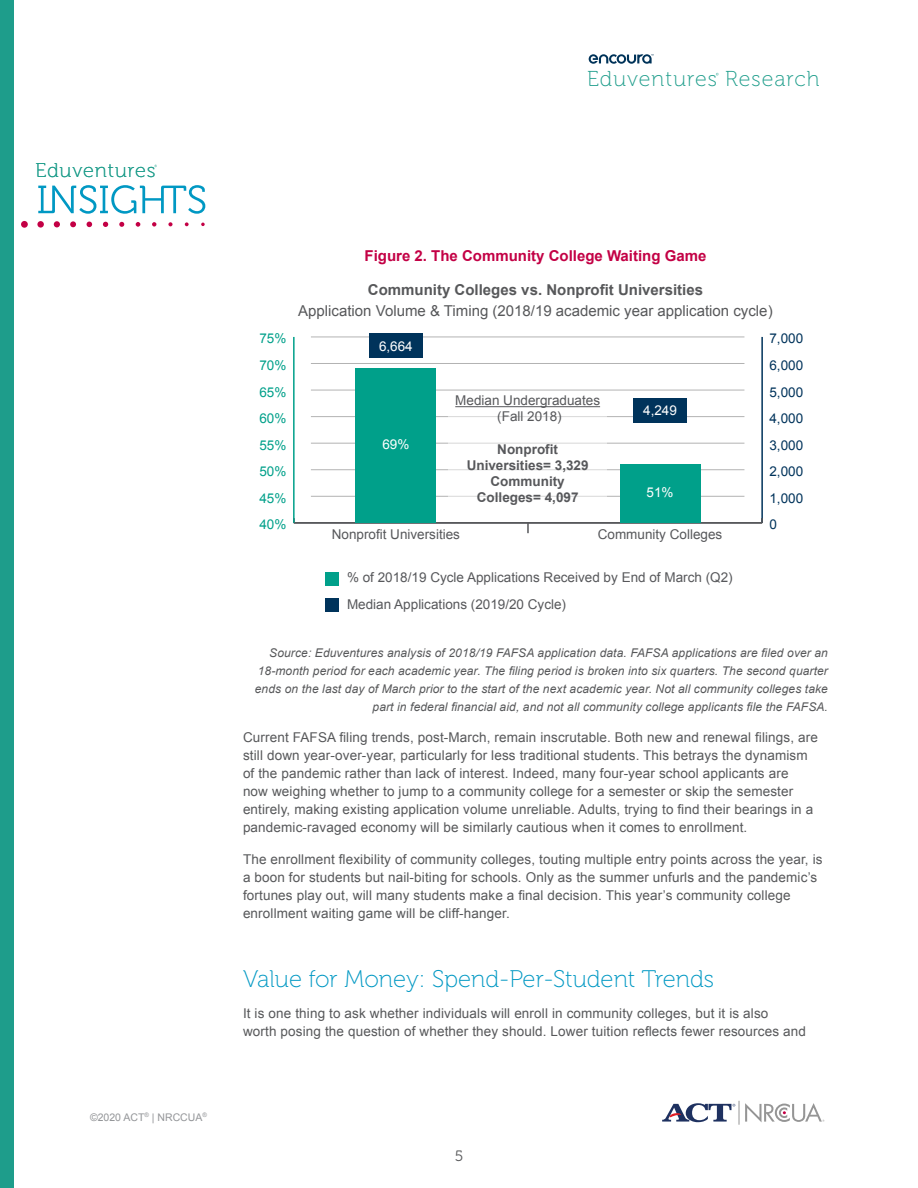
<style>
.page{position:relative;width:918px;height:1188px;background:#fff}
.page>*{position:absolute;margin:0;border:0;box-sizing:border-box;transform-origin:0 0}
.Heading{font:24px "Museo 100";color:#0098c3}
.t1{font:21.6px "Museo 100";letter-spacing:.05em;color:#1e9d8b}
.t2{font:19.95px "Museo 100";letter-spacing:.05em;color:#1e9d8b}
.Table_title{font:15px/21px "Arial";color:#57585a;text-align:center}
.Table_title-2{font:700 15px "Arial";color:#c30045}
.t3{font:15px "Museo 300";color:#57585a}
.Body{font:13.5px/18px "Arial";letter-spacing:.01em;color:#57585a}
.t4{font:13.5px/16.2px "Arial";color:#57585b;text-align:center}
.t5{font:700 13.5px/16.2px "Arial";color:#57585b;text-align:center}
.t6{font:13.5px "Arial";color:#00335b}
.t7{font:13.5px "Arial";color:#00a08a}
.t8{font:13.5px "Arial";color:#fff}
.Source{font:italic 12px/18px "Arial";letter-spacing:.01em;color:#57585a;text-align:right}
.t9{font:10.5px "Arial";color:#939598}
.s1{font-weight:700}
</style>
<div class="page">
<svg style="left:589px;top:54px;width:65px;height:10px"></svg>
<div style="left:0;top:0;width:14px;height:1188px;background:#1e9d8b"></div>
<svg style="left:38px;top:185px;width:167px;height:29px"></svg>
<svg style="left:201px;top:223px;width:4px;height:3px"></svg>
<svg style="left:185px;top:222px;width:4px;height:4px"></svg>
<svg style="left:168px;top:222px;width:5px;height:4px"></svg>
<svg style="left:152px;top:222px;width:4px;height:5px"></svg>
<svg style="left:136px;top:222px;width:4px;height:5px"></svg>
<svg style="left:119px;top:222px;width:5px;height:5px"></svg>
<svg style="left:103px;top:222px;width:5px;height:5px"></svg>
<svg style="left:87px;top:222px;width:5px;height:5px"></svg>
<svg style="left:70px;top:221px;width:6px;height:6px"></svg>
<svg style="left:54px;top:221px;width:6px;height:6px"></svg>
<div style="left:37px;top:221px;width:7px;height:7px;background:#c30045;border-radius:50%"></div>
<div style="left:21px;top:221px;width:7px;height:7px;background:#c30045;border-radius:50%"></div>
<svg style="left:662px;top:1101px;width:162px;height:24px"></svg>
<hr style="left:761px;top:337px;width:2px;height:186px;background:#00335b">
<hr style="left:294px;top:522px;width:468px;height:2px;background:#57585b">
<svg style="left:527px;top:524px;width:2px;height:9px"></svg>
<hr style="left:293px;top:337px;width:2px;height:186px;background:#00a08a">
<hr style="left:311px;top:496px;width:433px;height:1px;background:#b3b3b3">
<hr style="left:311px;top:469px;width:433px;height:1px;background:#b3b3b3">
<hr style="left:311px;top:443px;width:433px;height:1px;background:#b3b3b3">
<hr style="left:311px;top:416px;width:433px;height:1px;background:#b3b3b3">
<hr style="left:311px;top:390px;width:433px;height:1px;background:#b3b3b3">
<hr style="left:311px;top:363px;width:433px;height:1px;background:#b3b3b3">
<hr style="left:311px;top:337px;width:433px;height:1px;background:#b3b3b3">
<div style="left:355px;top:369px;width:81px;height:154px;background:#00a08a"></div>
<div style="left:620px;top:464px;width:81px;height:59px;background:#00a08a"></div>
<div style="left:369px;top:333px;width:54px;height:25px;background:#00335b"></div>
<div style="left:633px;top:398px;width:54px;height:24px;background:#00335b"></div>
<div style="left:326px;top:572px;width:13px;height:14px;background:#00a08a"></div>
<div style="left:326px;top:598px;width:13px;height:14px;background:#00335b"></div>
<div style="left:448px;top:392px;width:159px;height:115px;background:#fff"></div>
<hr style="left:455px;top:406px;width:145px;height:1px;background:#57585b">
<h3 class="t2" style="left:35px;top:160px;width:122px">Eduventures</h3>
<p class="t9" style="left:90px;top:1110px;width:118px">©2020 ACT<sup>®</sup> | NRCCUA<sup>®</sup></p>
<h2 class="t1" style="left:587px;top:67px;width:234px">Eduventures Research</h2>
<p class="Table_title-2" style="left:365px;top:245px;width:343px">Figure 2. The Community College Waiting Game</p>
<p class="Table_title" style="left:298px;top:280px;width:476px"><span class="s1">Community Colleges vs. Nonprofit Universities<br></span>Application Volume &amp; Timing (2018/19 academic year application cycle)</p>
<p class="t7" style="left:259px;top:330px;width:29px">75%</p>
<p class="t8" style="left:379px;top:338px;width:35px">6,664</p>
<p class="t6" style="left:769px;top:330px;width:35px">7,000</p>
<p class="t7" style="left:259px;top:356px;width:29px">70%</p>
<p class="t6" style="left:769px;top:356px;width:35px">6,000</p>
<p class="t7" style="left:259px;top:383px;width:29px">65%</p>
<p class="t7" style="left:259px;top:410px;width:29px">60%</p>
<p class="t7" style="left:259px;top:436px;width:29px">55%</p>
<p class="t7" style="left:259px;top:463px;width:29px">50%</p>
<p class="t7" style="left:259px;top:489px;width:29px">45%</p>
<p class="t8" style="left:382px;top:436px;width:29px">69%</p>
<p class="t4" style="left:455px;top:393px;width:146px">Median Undergraduates (Fall 2018)</p>
<p class="t5" style="left:467px;top:441px;width:123px">Nonprofit<br>Universities= 3,329<br>Community<br>Colleges= 4,097</p>
<p class="t8" style="left:643px;top:402px;width:35px">4,249</p>
<p class="t8" style="left:647px;top:484px;width:29px">51%</p>
<p class="t6" style="left:769px;top:383px;width:35px">5,000</p>
<p class="t6" style="left:769px;top:410px;width:35px">4,000</p>
<p class="t6" style="left:769px;top:436px;width:35px">3,000</p>
<p class="t6" style="left:769px;top:463px;width:35px">2,000</p>
<p class="t6" style="left:769px;top:489px;width:35px">1,000</p>
<p class="t7" style="left:259px;top:516px;width:29px">40%</p>
<p class="t4" style="left:332px;top:526px;width:130px">Nonprofit Universities</p>
<p class="t4" style="left:598px;top:526px;width:126px">Community Colleges</p>
<p class="t6" style="left:769px;top:516px;width:9px">0</p>
<p class="t4" style="left:347px;top:570px;width:387px">% of 2018/19 Cycle Applications Received by End of March (Q2)</p>
<p class="t4" style="left:347px;top:597px;width:221px">Median Applications (2019/20 Cycle)</p>
<p class="Source" style="left:255px;top:644px;width:575px">Source: Eduventures analysis of 2018/19 FAFSA application data. FAFSA applications are filed over an 18-month period for each academic year. The filing period is broken into six quarters. The second quarter ends on the last day of March prior to the start of the next academic year. Not all community colleges take part in federal financial aid, and not all community college applicants file the FAFSA.</p>
<p class="Body" style="left:243px;top:729px;width:576px">Current FAFSA filing trends, post-March, remain inscrutable. Both new and renewal filings, are still down year-over-year, particularly for less traditional students. This betrays the dynamism of the pandemic rather than lack of interest. Indeed, many four-year school applicants are<br>now weighing whether to jump to a community college for a semester or skip the semester entirely, making existing application volume unreliable. Adults, trying to find their bearings in a pandemic-ravaged economy will be similarly cautious when it comes to enrollment.</p>
<p class="Body" style="left:243px;top:850px;width:581px">The enrollment flexibility of community colleges, touting multiple entry points across the year, is a boon for students but nail-biting for schools. Only as the summer unfurls and the pandemic’s fortunes play out, will many students make a final decision. This year’s community college enrollment waiting game will be cliff-hanger.</p>
<p class="Heading" style="left:243px;top:966px;width:473px">Value for Money: Spend-Per-Student Trends</p>
<p class="Body" style="left:243px;top:1005px;width:564px">It is one thing to ask whether individuals will enroll in community colleges, but it is also<br>worth posing the question of whether they should. Lower tuition reflects fewer resources and</p>
<p class="t3" style="left:455px;top:1148px;width:10px">5</p>
</div>
